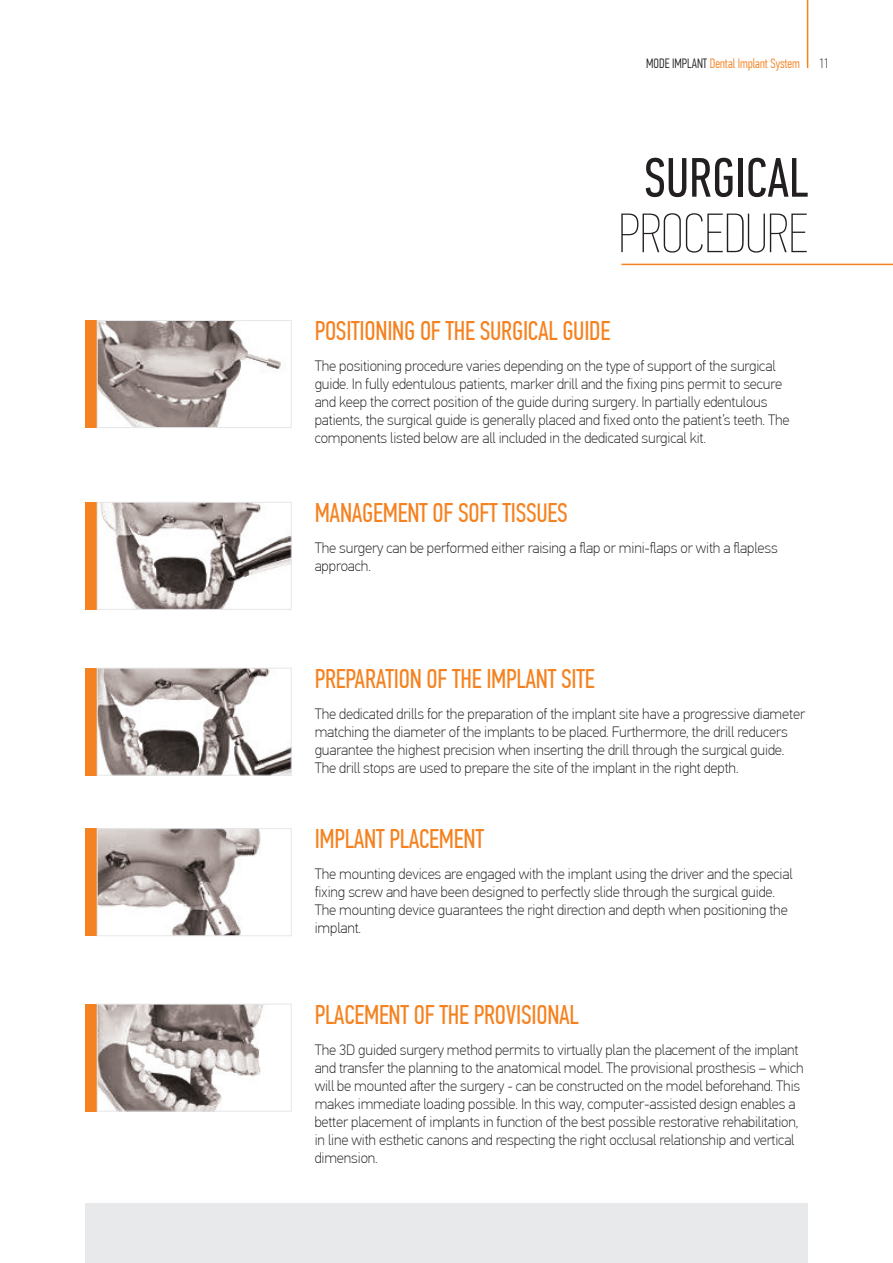
<style>
.page{position:relative;width:893px;height:1263px;background:#fff}
.page>*{position:absolute;margin:0;border:0;box-sizing:border-box;transform-origin:0 0}
.t1{font:55.5px "PF Din Text Comp Pro X Thin";color:#231f20}
.t2{font:55.5px "PF Din Text Comp Pro";color:#231f20}
.t3{font:27px "PF Din Text Comp Pro";letter-spacing:-.01em;color:#f58220}
.t4{font:100 15px/18px "PF Din Text Pro";letter-spacing:-.01em;color:#231f20}
.t5{font:300 13.5px "PF Din Text Comp Pro";color:#f58220}
.t6{font:100 13.5px "PF Din Text Comp Pro";color:#231f20}
.s1{color:#231f20}
</style>
<div class="page">
<hr style="left:807px;top:0;width:1px;height:68px;background:#f58220">
<div style="left:85px;top:1203px;width:723px;height:60px;background:#e8e9ea"></div>
<div style="left:85px;top:320px;width:14px;height:108px;background:#f58220"></div>
<img style="left:99px;top:322px;width:182px;height:104px">
<div style="left:97px;top:320px;width:195px;height:108px;border:1px solid #e6e7e9"></div>
<div style="left:85px;top:502px;width:14px;height:108px;background:#f58220"></div>
<img style="left:100px;top:504px;width:190px;height:104px">
<div style="left:97px;top:502px;width:195px;height:108px;border:1px solid #e6e7e9"></div>
<div style="left:85px;top:668px;width:14px;height:108px;background:#f58220"></div>
<img style="left:99px;top:670px;width:191px;height:104px">
<div style="left:97px;top:668px;width:195px;height:108px;border:1px solid #e6e7e9"></div>
<div style="left:85px;top:828px;width:14px;height:108px;background:#f58220"></div>
<img style="left:99px;top:830px;width:162px;height:104px">
<div style="left:97px;top:828px;width:195px;height:108px;border:1px solid #e6e7e9"></div>
<div style="left:85px;top:1004px;width:14px;height:108px;background:#f58220"></div>
<img style="left:99px;top:1005px;width:165px;height:105px">
<div style="left:97px;top:1003px;width:195px;height:109px;border:1px solid #e6e7e9"></div>
<hr style="left:621px;top:264px;width:272px;height:1px;background:#f58220">
<p class="t5" style="left:646px;top:56px;width:155px"><span class="s1">MODE IMPLANT</span> Dental Implant System</p>
<p class="t6" style="left:819px;top:56px;width:11px">11</p>
<h1 class="t2" style="left:644px;top:146px;width:165px">SURGICAL</h1>
<h1 class="t1" style="left:618px;top:202px;width:191px">PROCEDURE</h1>
<h2 class="t3" style="left:315px;top:316px;width:297px">POSITIONING OF THE SURGICAL GUIDE</h2>
<p class="t4" style="left:315px;top:357px;width:477px">The positioning procedure varies depending on the type of support of the surgical guide. In fully edentulous patients, marker drill and the fixing pins permit to secure and keep the correct position of the guide during surgery. In partially edentulous patients, the surgical guide is generally placed and fixed onto the patient’s teeth. The components listed below are all included in the dedicated surgical kit.</p>
<h2 class="t3" style="left:315px;top:497px;width:255px">MANAGEMENT OF SOFT TISSUES</h2>
<p class="t4" style="left:315px;top:539px;width:465px">The surgery can be performed either raising a flap or mini-flaps or with a flapless approach.</p>
<h2 class="t3" style="left:315px;top:663px;width:282px">PREPARATION OF THE IMPLANT SITE</h2>
<p class="t4" style="left:315px;top:705px;width:492px">The dedicated drills for the preparation of the implant site have a progressive diameter matching the diameter of the implants to be placed. Furthermore, the drill reducers guarantee the highest precision when inserting the drill through the surgical guide.<br>The drill stops are used to prepare the site of the implant in the right depth.</p>
<h2 class="t3" style="left:315px;top:824px;width:171px">IMPLANT PLACEMENT</h2>
<p class="t4" style="left:315px;top:865px;width:479px">The mounting devices are engaged with the implant using the driver and the special fixing screw and have been designed to perfectly slide through the surgical guide.<br>The mounting device guarantees the right direction and depth when positioning the implant.</p>
<h2 class="t3" style="left:315px;top:999px;width:266px">PLACEMENT OF THE PROVISIONAL</h2>
<p class="t4" style="left:315px;top:1041px;width:491px">The 3D guided surgery method permits to virtually plan the placement of the implant and transfer the planning to the anatomical model. The provisional prosthesis – which will be mounted aſter the surgery - can be constructed on the model beforehand. This makes immediate loading possible. In this way, computer-assisted design enables a better placement of implants in function of the best possible restorative rehabilitation, in line with esthetic canons and respecting the right occlusal relationship and vertical dimension.</p>
</div>
